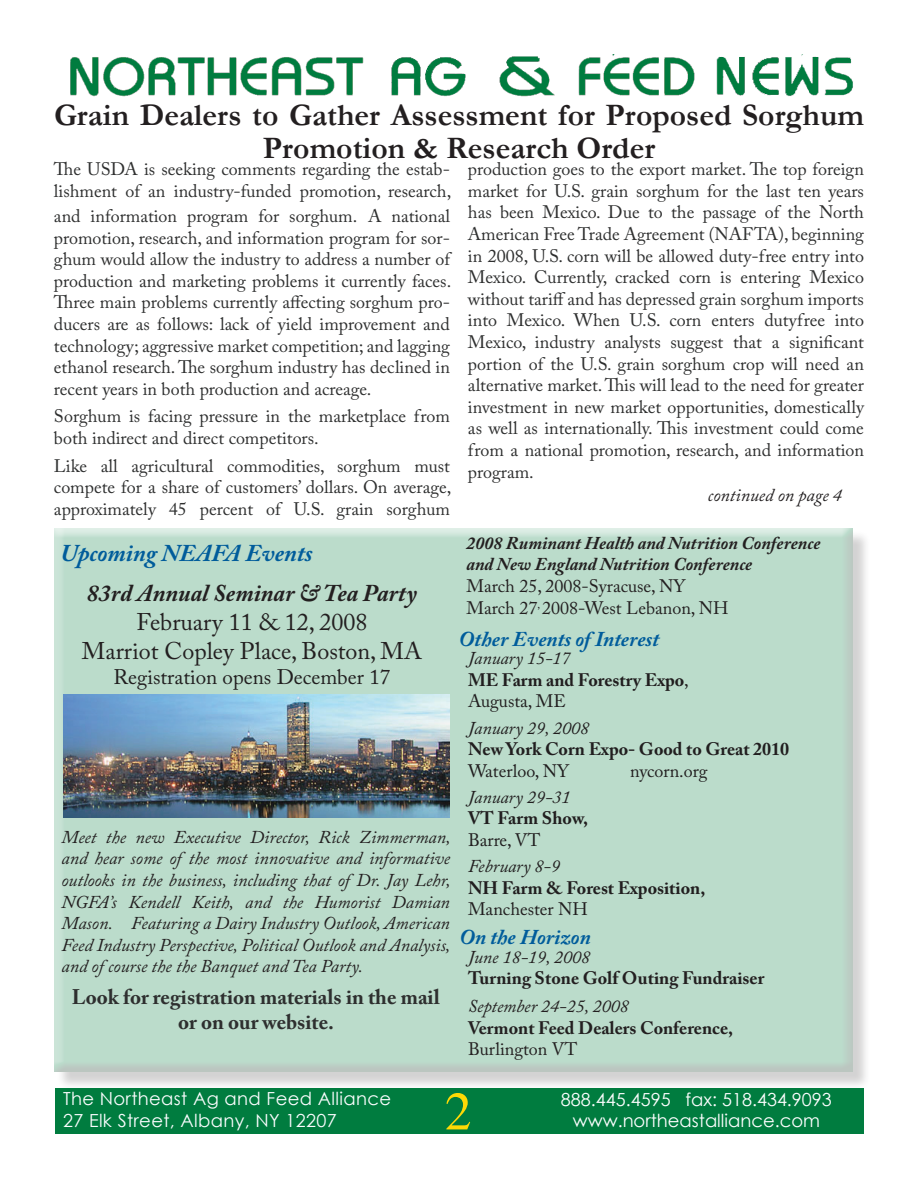
<style>
.page{position:relative;width:918px;height:1188px;background:#fff}
.page>*{position:absolute;margin:0;border:0;box-sizing:border-box;transform-origin:0 0}
.t1{font:54px "Times";color:#fdd905}
.t2{font:700 31.5px/33px "Garamond";color:#231f20;text-align:center}
.t3{font:24px/28.8px "Adobe Caslon Pro";color:#231f20;text-align:center}
.t4{font:italic 700 24px "Adobe Caslon Pro";color:#231f20}
.t5{font:italic 700 24px "Adobe Caslon Pro";color:#005c9b}
.t6{font:700 21px/25.2px "Adobe Caslon Pro";color:#2e2f2f;text-align:center}
.t7{font:italic 700 21px "Adobe Caslon Pro";color:#005c9b}
.t8{font:21px "Adobe Caslon Pro";color:#211e1f}
.t9{font:18px/21.6px "Adobe Caslon Pro";color:#2e2f2f;text-align:justify}
.t10{font:italic 18px/21.6px "Adobe Caslon Pro";color:#231f20;text-align:justify}
.t11{font:700 18px/21.6px "Adobe Caslon Pro";color:#211e1f}
.t12{font:italic 700 18px/21.6px "Adobe Caslon Pro";color:#231f20}
.t13{font:18px/21.6px "Adobe Caslon Pro";color:#231f20}
.t14{font:700 18px "Adobe Caslon Pro";color:#231f20}
.t15{font:18px/21.6px "Century Gothic";letter-spacing:.02em;color:#fbfdfe}
.t16{font:18px/21px "Century Gothic";color:#fdfefe;text-align:center}
.t17{font:italic 18px "Adobe Caslon Pro";color:#211e1f}
.t18{font:18px "Adobe Caslon Pro";color:#211e1f}
.s1{font-weight:400;font-style:italic}
.s2{font-weight:400}
</style>
<div class="page">
<div style="left:56px;top:530px;width:818px;height:563px;background:#231f20;opacity:.75"></div>
<div style="left:46px;top:515px;width:807px;height:558px;background:#231f20;opacity:.75"></div>
<img style="left:70px;top:54px;width:783px;height:43px">
<div style="left:56px;top:1089px;width:808px;height:45px;background:#007c3f"></div>
<img style="left:63px;top:694px;width:387px;height:124px">
<h2 class="t2" style="left:54px;top:99px;width:811px">Grain Dealers to Gather Assessment for Proposed Sorghum<br>Promotion &amp; Research Order</h2>
<p class="t9" style="left:54px;top:158px;width:399px">The USDA is seeking comments regarding the estab&shy;lishment of an industry-funded promotion, research,</p>
<p class="t9" style="left:54px;top:205px;width:399px">and information program for sorghum. A national promotion, research, and information program for sor&shy;ghum would allow the industry to address a number of production and marketing problems it currently faces.<br>Three main problems currently affecting sorghum pro&shy;ducers are as follows: lack of yield improvement and technology; aggressive market competition; and lagging ethanol research. The sorghum industry has declined in recent years in both production and acreage.</p>
<p class="t9" style="left:54px;top:405px;width:397px">Sorghum is facing pressure in the marketplace from both indirect and direct competitors.</p>
<p class="t9" style="left:54px;top:455px;width:399px">Like all agricultural commodities, sorghum must compete for a share of customers’ dollars. On average, approximately 45 percent of U.S. grain sorghum</p>
<p class="t9" style="left:468px;top:158px;width:398px">production goes to the export market. The top foreign market for U.S. grain sorghum for the last ten years has been Mexico. Due to the passage of the North American Free Trade Agreement (NAFTA), beginning in 2008, U.S. corn will be allowed duty-free entry into Mexico. Currently, cracked corn is entering Mexico without tariff and has depressed grain sorghum imports into Mexico. When U.S. corn enters dutyfree into Mexico, industry analysts suggest that a significant portion of the U.S. grain sorghum crop will need an alternative market. This will lead to the need for greater investment in new market opportunities, domestically as well as internationally. This investment could come from a national promotion, research, and information program.</p>
<p class="t17" style="left:708px;top:485px;width:135px">continued on page 4</p>
<h3 class="t5" style="left:60px;top:538px;width:254px">Upcoming NEAFA Events</h3>
<h3 class="t4" style="left:87px;top:579px;width:332px">83rd Annual Seminar &amp; Tea Party</h3>
<h3 class="t3" style="left:82px;top:607px;width:342px">February 11 &amp; 12, 2008<br>Marriot Copley Place, Boston, MA</h3>
<p class="t8" style="left:114px;top:664px;width:278px">Registration opens December 17</p>
<p class="t10" style="left:62px;top:826px;width:391px">Meet the new Executive Director, Rick Zimmerman, and hear some of the most innovative and informative outlooks in the business, including that of Dr. Jay Lehr, NGFA’s Kendell Keith, and the Humorist Damian Mason. Featuring a Dairy Industry Outlook, American Feed Industry Perspective, Political Outlook and Analysis, and of course the the Banquet and Tea Party.</p>
<p class="t6" style="left:72px;top:984px;width:370px">Look for registration materials in the mail or on our website.</p>
<p class="t12" style="left:466px;top:532px;width:355px">2008 Ruminant Health and Nutrition Conference and New England Nutrition Conference</p>
<p class="t13" style="left:466px;top:575px;width:263px">March 25, 2008-Syracuse, NY<br>March 27<sup>,</sup> 2008-West Lebanon, NH</p>
<p class="t7" style="left:459px;top:626px;width:202px">Other Events of Interest</p>
<p class="t11" style="left:468px;top:647px;width:222px"><span class="s1">January 15-17<br></span>ME Farm and Forestry Expo<span class="s2">,<br>Augusta, ME</span></p>
<p class="t17" style="left:468px;top:717px;width:123px">January 29, 2008</p>
<p class="t11" style="left:468px;top:738px;width:323px">New York Corn Expo- Good to Great 2010</p>
<p class="t18" style="left:468px;top:760px;width:103px">Waterloo, NY</p>
<p class="t18" style="left:630px;top:760px;width:79px">nycorn.org</p>
<p class="t17" style="left:468px;top:786px;width:104px">January 29-31</p>
<p class="t11" style="left:468px;top:807px;width:122px">VT Farm Show,</p>
<p class="t18" style="left:468px;top:829px;width:74px">Barre, VT</p>
<p class="t17" style="left:468px;top:855px;width:94px">February 8-9</p>
<p class="t11" style="left:468px;top:877px;width:239px">NH Farm &amp; Forest Exposition,</p>
<p class="t18" style="left:468px;top:899px;width:121px">Manchester NH</p>
<p class="t7" style="left:459px;top:924px;width:133px">On the Horizon</p>
<p class="t10" style="left:468px;top:946px;width:124px">June 18-19, 2008</p>
<p class="t14" style="left:468px;top:968px;width:298px">Turning Stone Golf Outing Fundraiser</p>
<p class="t10" style="left:468px;top:995px;width:162px">September 24-25, 2008</p>
<p class="t14" style="left:468px;top:1017px;width:267px">Vermont Feed Dealers Conference,</p>
<p class="t13" style="left:468px;top:1038px;width:111px">Burlington VT</p>
<p class="t15" style="left:63px;top:1088px;width:330px">The Northeast Ag and Feed Alliance<br>27 Elk Street, Albany, NY 12207</p>
<h1 class="t1" style="left:445px;top:1081px;width:28px">2</h1>
<p class="t16" style="left:561px;top:1089px;width:272px">888.445.4595 fax: 518.434.9093 www.northeastalliance.com</p>
</div>
